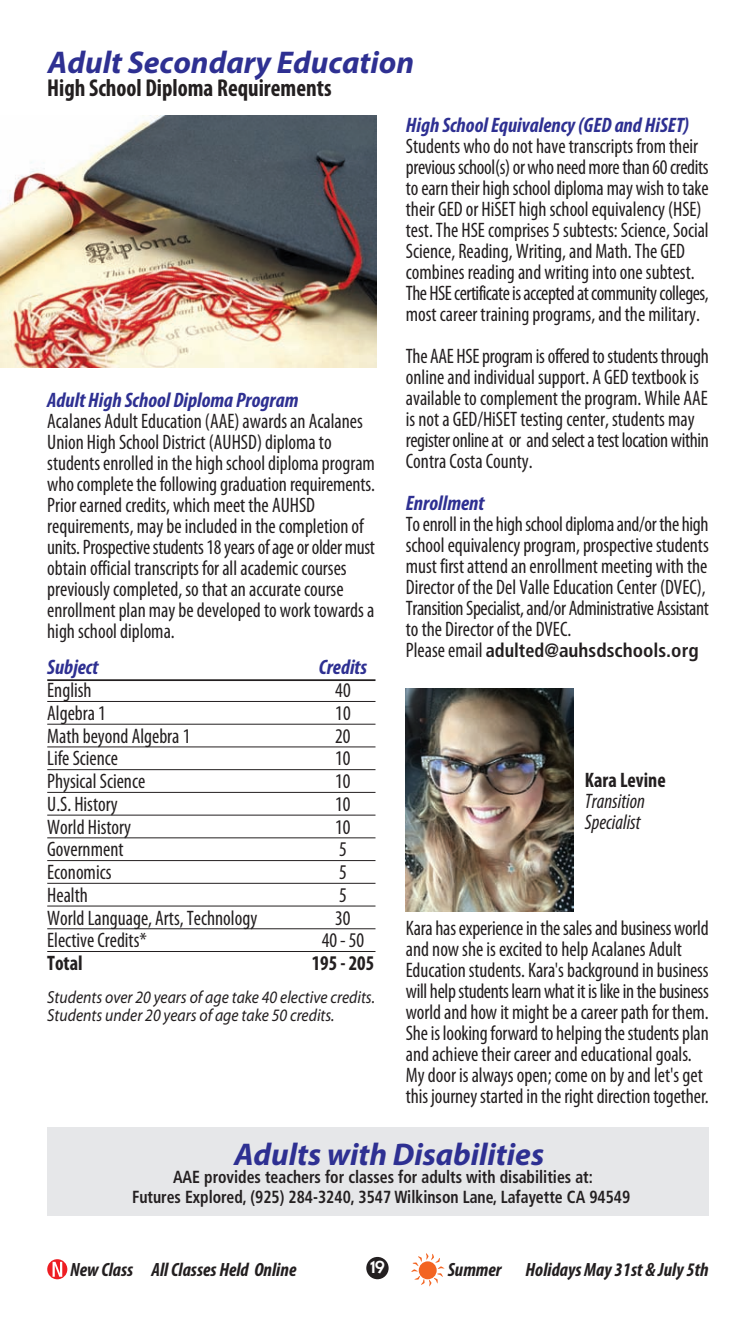
<style>
.page{position:relative;width:756px;height:1323px;background:#fff}
.page>*{position:absolute;margin:0;border:0;box-sizing:border-box;transform-origin:0 0}
.t1{font:italic 700 31.5px "Myriad Pro";color:#2e3092}
.t2{font:700 condensed 24.5px "Myriad Pro";color:#231f20;scale:.95 1}
.t3{font:condensed 21px/21px "Myriad Pro";color:#231f20;scale:.95 1}
.t4{font:italic 700 condensed 21px "Myriad Pro";color:#2e3092}
.t5{font:700 condensed 21px "Myriad Pro";color:#231f20;scale:.95 1}
.t6{font:italic condensed 21px/21px "Myriad Pro";color:#231f20;scale:.95 1}
.t7{font:italic 700 condensed 19.25px "Myriad Pro";color:#231f20}
.t8{font:700 condensed 19.25px "Frutiger";color:#231f20;scale:.95 1}
.t9{font:19.25px "Insignia";color:#fff}
.t10{font:700 condensed 17.5px "Frutiger";color:#231f20;scale:.9 1}
.t11{font:italic 17.5px/17.5px "Myriad Pro";color:#231f20;scale:.9 1}
.s1{font-family:"Myriad Pro";font-weight:400;font-size:21px}
</style>
<div class="page">
<img style="left:406px;top:689px;width:167px;height:222px">
<svg style="left:47px;top:1259px;width:20px;height:20px"></svg>
<svg style="left:411px;top:1253px;width:34px;height:34px"></svg>
<div style="left:366px;top:1257px;width:23px;height:22px;background:#231f20;border-radius:50%"></div>
<div style="left:47px;top:1128px;width:662px;height:88px;background:#e6e7e9"></div>
<img style="left:0;top:116px;width:376px;height:251px">
<hr style="left:47px;top:679px;width:329px;height:2px;background:#231f20">
<hr style="left:47px;top:701px;width:329px;height:1px;background:#231f20">
<hr style="left:47px;top:724px;width:329px;height:1px;background:#231f20">
<hr style="left:47px;top:769px;width:329px;height:1px;background:#231f20">
<hr style="left:47px;top:815px;width:329px;height:1px;background:#231f20">
<hr style="left:47px;top:838px;width:329px;height:1px;background:#231f20">
<hr style="left:47px;top:883px;width:329px;height:1px;background:#231f20">
<hr style="left:47px;top:906px;width:329px;height:1px;background:#231f20">
<hr style="left:47px;top:928px;width:329px;height:1px;background:#231f20">
<hr style="left:47px;top:860px;width:329px;height:1px;background:#231f20">
<hr style="left:47px;top:792px;width:329px;height:1px;background:#231f20">
<hr style="left:47px;top:747px;width:329px;height:1px;background:#231f20">
<hr style="left:47px;top:951px;width:329px;height:1px;background:#231f20">
<h1 class="t1" style="left:48px;top:50px;width:368px">Adult Secondary Education</h1>
<p class="t2" style="left:47px;top:78px;width:301px">High School Diploma Requirements</p>
<p class="t4" style="left:47px;top:392px;width:253px">Adult High School Diploma Program</p>
<p class="t3" style="left:47px;top:412px;width:347px">Acalanes Adult Education (AAE) awards an Acalanes Union High School District (AUHSD) diploma to students enrolled in the high school diploma program who complete the following graduation requirements.<br>Prior earned credits, which meet the AUHSD requirements, may be included in the completion of units. Prospective students 18 years of age or older must obtain official transcripts for all academic courses previously completed, so that an accurate course enrollment plan may be developed to work towards a high school diploma.</p>
<p class="t4" style="left:47px;top:659px;width:53px">Subject</p>
<p class="t4" style="left:319px;top:659px;width:50px">Credits</p>
<p class="t3" style="left:47px;top:681px;width:48px">English</p>
<p class="t3" style="left:335px;top:681px;width:18px">40</p>
<p class="t3" style="left:47px;top:704px;width:63px">Algebra 1</p>
<p class="t3" style="left:335px;top:704px;width:18px">10</p>
<p class="t3" style="left:47px;top:727px;width:152px">Math beyond Algebra 1</p>
<p class="t3" style="left:335px;top:727px;width:18px">20</p>
<p class="t3" style="left:47px;top:749px;width:76px">Life Science</p>
<p class="t3" style="left:335px;top:749px;width:18px">10</p>
<p class="t3" style="left:47px;top:772px;width:105px">Physical Science</p>
<p class="t3" style="left:335px;top:772px;width:18px">10</p>
<p class="t3" style="left:47px;top:795px;width:76px">U.S. History</p>
<p class="t3" style="left:335px;top:795px;width:18px">10</p>
<p class="t3" style="left:47px;top:818px;width:90px">World History</p>
<p class="t3" style="left:335px;top:818px;width:18px">10</p>
<p class="t3" style="left:47px;top:840px;width:82px">Government</p>
<p class="t3" style="left:339px;top:840px;width:10px">5</p>
<p class="t3" style="left:47px;top:863px;width:69px">Economics</p>
<p class="t3" style="left:339px;top:863px;width:10px">5</p>
<p class="t3" style="left:47px;top:886px;width:44px">Health</p>
<p class="t3" style="left:339px;top:886px;width:10px">5</p>
<p class="t3" style="left:47px;top:908px;width:223px">World Language, Arts, Technology</p>
<p class="t3" style="left:335px;top:908px;width:18px">30</p>
<p class="t3" style="left:47px;top:931px;width:106px">Elective Credits*</p>
<p class="t3" style="left:322px;top:931px;width:46px">40 - 50</p>
<p class="t5" style="left:47px;top:955px;width:39px">Total</p>
<p class="t5" style="left:312px;top:955px;width:67px">195 - 205</p>
<p class="t11" style="left:47px;top:990px;width:366px">Students over 20 years of age take 40 elective credits.<br>Students under 20 years of age take 50 credits.</p>
<p class="t4" style="left:406px;top:117px;width:285px">High School Equivalency (GED and HiSET)</p>
<p class="t3" style="left:406px;top:137px;width:320px">Students who do not have transcripts from their previous school(s) or who need more than 60 credits to earn their high school diploma may wish to take their GED or HiSET high school equivalency (HSE) test. The HSE comprises 5 subtests: Science, Social Science, Reading, Writing, and Math. The GED combines reading and writing into one subtest.<br>The HSE certificate is accepted at community colleges, most career training programs, and the military.</p>
<p class="t3" style="left:406px;top:347px;width:320px">The AAE HSE program is offered to students through online and individual support. A GED textbook is available to complement the program. While AAE is not a GED/HiSET testing center, students may register online at or and select a test location within Contra Costa County.</p>
<p class="t4" style="left:406px;top:495px;width:80px">Enrollment</p>
<p class="t3" style="left:406px;top:515px;width:320px">To enroll in the high school diploma and/or the high school equivalency program, prospective students must first attend an enrollment meeting with the Director of the Del Valle Education Center (DVEC), Transition Specialist, and/or Administrative Assistant to the Director of the DVEC.</p>
<p class="t8" style="left:406px;top:643px;width:310px"><span class="s1">Please email</span> adulted@auhsdschools.org</p>
<p class="t5" style="left:585px;top:772px;width:87px">Kara Levine</p>
<p class="t6" style="left:585px;top:792px;width:65px">Transition<br>Specialist</p>
<p class="t3" style="left:406px;top:919px;width:320px">Kara has experience in the sales and business world and now she is excited to help Acalanes Adult Education students. Kara's background in business will help students learn what it is like in the business world and how it might be a career path for them.<br>She is looking forward to helping the students plan and achieve their career and educational goals.<br>My door is always open; come on by and let's get this journey started in the right direction together.</p>
<h1 class="t1" style="left:234px;top:1142px;width:312px">Adults with Disabilities</h1>
<p class="t10" style="left:173px;top:1170px;width:468px">AAE provides teachers for classes for adults with disabilities at:</p>
<p class="t10" style="left:132px;top:1190px;width:555px">Futures Explored, (925) 284-3240, 3547 Wilkinson Lane, Lafayette CA 94549</p>
<p class="t7" style="left:70px;top:1262px;width:228px">New Class All Classes Held Online</p>
<p class="t9" style="left:370px;top:1261px;width:17px">19</p>
<p class="t7" style="left:448px;top:1262px;width:262px">Summer Holidays May 31st &amp; July 5th</p>
</div>
